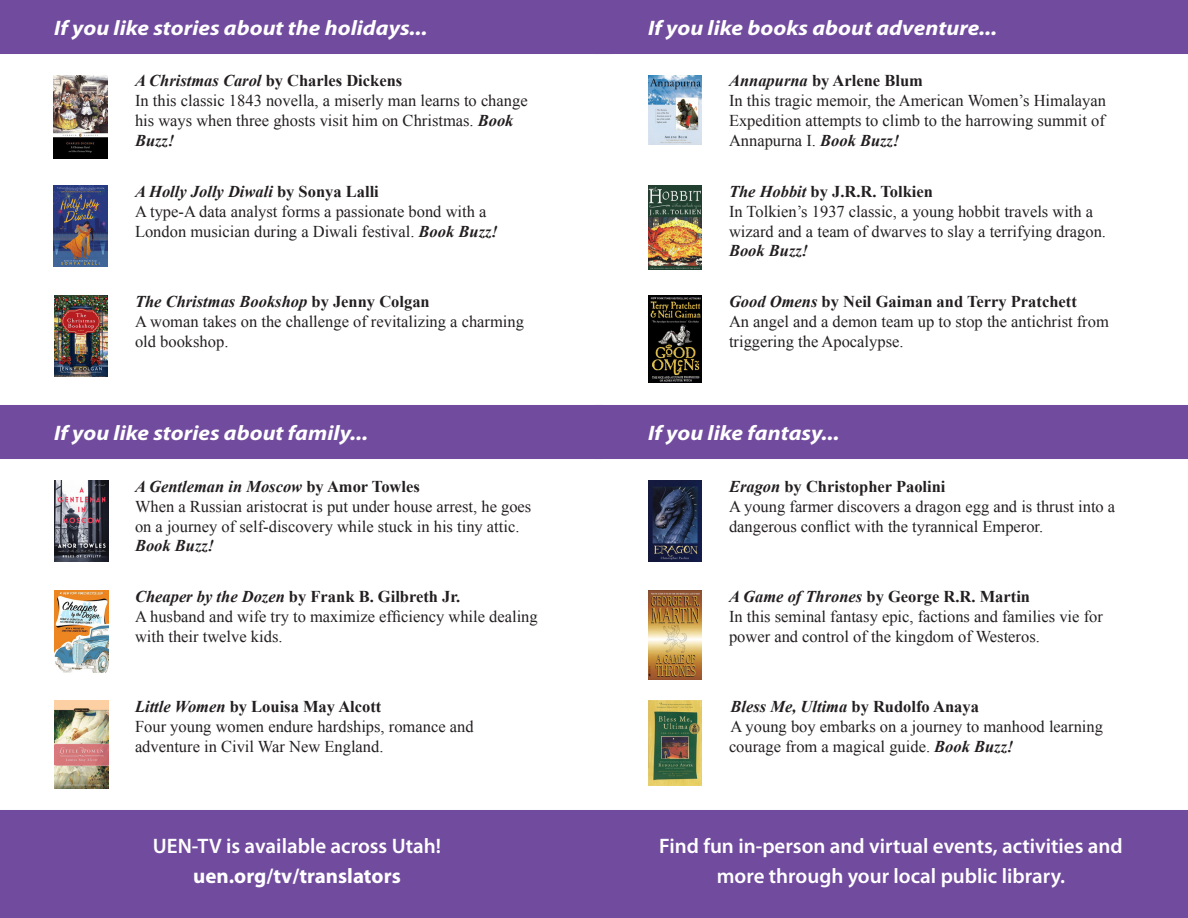
<style>
.page{position:relative;width:1188px;height:918px;background:#fff}
.page>*{position:absolute;margin:0;border:0;box-sizing:border-box;transform-origin:0 0}
.book_header_all_italic{font:italic 700 21px "Myriad Pro";color:#fff;scale:1.1 1}
.subheader_body{font:600 21px/30px "Myriad Pro";color:#fff;text-align:center}
.subheader_body-2{font:700 21px "Myriad Pro";color:#fff}
.LF_Film_Summary{font:16.5px/19.8px "Times New Roman";color:#231f20}
.LF_Film_Summary-2{font:700 16.5px "Times New Roman";color:#231f20}
.LF_Film_Summary-3{font:italic 700 16.5px "Times New Roman";color:#231f20}
.s1{font-style:italic}
.s2{font-weight:700;font-style:italic}
.s3{font-style:normal}
</style>
<div class="page">
<div style="left:0;top:0;width:613px;height:54px;background:#714b9e"></div>
<div style="left:0;top:405px;width:603px;height:54px;background:#714b9e"></div>
<div style="left:0;top:810px;width:1188px;height:108px;background:#714b9e"></div>
<div style="left:594px;top:0;width:594px;height:54px;background:#714b9e"></div>
<div style="left:594px;top:405px;width:594px;height:54px;background:#714b9e"></div>
<img style="left:54px;top:75px;width:54px;height:84px">
<img style="left:54px;top:185px;width:54px;height:81px">
<img style="left:54px;top:296px;width:54px;height:81px">
<img style="left:55px;top:480px;width:54px;height:82px">
<img style="left:54px;top:590px;width:54px;height:83px">
<img style="left:54px;top:701px;width:54px;height:87px">
<img style="left:648px;top:75px;width:54px;height:69px">
<img style="left:648px;top:185px;width:54px;height:84px">
<img style="left:648px;top:296px;width:54px;height:87px">
<img style="left:648px;top:480px;width:54px;height:82px">
<img style="left:648px;top:590px;width:54px;height:90px">
<img style="left:648px;top:701px;width:54px;height:85px">
<p class="book_header_all_italic" style="left:54px;top:16px;width:341px">If you like stories about the holidays...</p>
<p class="LF_Film_Summary-2" style="left:135px;top:70px;width:269px"><span class="s1">A Christmas Carol</span> by Charles Dickens</p>
<p class="LF_Film_Summary" style="left:135px;top:91px;width:394px">In this classic 1843 novella, a miserly man learns to change his ways when three ghosts visit him on Christmas. <span class="s2">Book<br>Buzz!</span></p>
<p class="LF_Film_Summary-3" style="left:135px;top:180px;width:245px">A Holly Jolly Diwali <span class="s3">by Sonya Lalli</span></p>
<p class="LF_Film_Summary" style="left:135px;top:201px;width:364px">A type-A data analyst forms a passionate bond with a<br>London musician during a Diwali festival. <span class="s2">Book Buzz!</span></p>
<p class="LF_Film_Summary-3" style="left:135px;top:290px;width:296px">The Christmas Bookshop <span class="s3">by Jenny Colgan</span></p>
<p class="LF_Film_Summary" style="left:135px;top:312px;width:391px">A woman takes on the challenge of revitalizing a charming old bookshop.</p>
<p class="book_header_all_italic" style="left:54px;top:421px;width:287px">If you like stories about family...</p>
<p class="LF_Film_Summary-3" style="left:135px;top:475px;width:286px">A Gentleman in Moscow <span class="s3">by Amor Towles</span></p>
<p class="LF_Film_Summary" style="left:135px;top:496px;width:398px">When a Russian aristocrat is put under house arrest, he goes on a journey of self-discovery while stuck in his tiny attic.<br><span class="s2">Book Buzz!</span></p>
<p class="LF_Film_Summary-2" style="left:135px;top:585px;width:327px"><span class="s1">Cheaper by the Dozen</span> by Frank B. Gilbreth Jr.</p>
<p class="LF_Film_Summary" style="left:135px;top:606px;width:404px">A husband and wife try to maximize efficiency while dealing with their twelve kids.</p>
<p class="LF_Film_Summary-2" style="left:135px;top:696px;width:248px"><span class="s1">Little Women</span> by Louisa May Alcott</p>
<p class="LF_Film_Summary" style="left:135px;top:717px;width:340px">Four young women endure hardships, romance and adventure in Civil War New England.</p>
<p class="subheader_body" style="left:153px;top:831px;width:290px">UEN-TV is available across Utah!</p>
<p class="subheader_body-2" style="left:193px;top:864px;width:209px">uen.org/tv/translators</p>
<p class="book_header_all_italic" style="left:648px;top:16px;width:319px">If you like books about adventure...</p>
<p class="LF_Film_Summary-2" style="left:729px;top:70px;width:195px"><span class="s1">Annapurna</span> by Arlene Blum</p>
<p class="LF_Film_Summary" style="left:729px;top:91px;width:379px;text-align:justify">In this tragic memoir, the American Women’s Himalayan Expedition attempts to climb to the harrowing summit of Annapurna I. <span class="s2">Book Buzz!</span></p>
<p class="LF_Film_Summary-2" style="left:729px;top:180px;width:206px"><span class="s1">The Hobbit</span> by J.R.R. Tolkien</p>
<p class="LF_Film_Summary" style="left:729px;top:201px;width:379px">In Tolkien’s 1937 classic, a young hobbit travels with a wizard and a team of dwarves to slay a terrifying dragon.<br><span class="s2">Book Buzz!</span></p>
<p class="LF_Film_Summary-2" style="left:729px;top:291px;width:349px"><span class="s1">Good Omens</span> by Neil Gaiman and Terry Pratchett</p>
<p class="LF_Film_Summary" style="left:729px;top:312px;width:381px">An angel and a demon team up to stop the antichrist from triggering the Apocalypse.</p>
<p class="book_header_all_italic" style="left:648px;top:421px;width:176px">If you like fantasy...</p>
<p class="LF_Film_Summary-2" style="left:729px;top:475px;width:218px"><span class="s1">Eragon</span> by Christopher Paolini</p>
<p class="LF_Film_Summary" style="left:729px;top:496px;width:388px">A young farmer discovers a dragon egg and is thrust into a dangerous conflict with the tyrannical Emperor.</p>
<p class="LF_Film_Summary-2" style="left:729px;top:585px;width:303px"><span class="s1">A Game of Thrones</span> by George R.R. Martin</p>
<p class="LF_Film_Summary" style="left:729px;top:606px;width:375px">In this seminal fantasy epic, factions and families vie for power and control of the kingdom of Westeros.</p>
<p class="LF_Film_Summary-3" style="left:730px;top:695px;width:250px">Bless Me, Ultima <span class="s3">by Rudolfo Anaya</span></p>
<p class="LF_Film_Summary" style="left:729px;top:717px;width:376px">A young boy embarks on a journey to manhood learning courage from a magical guide. <span class="s2">Book Buzz!</span></p>
<p class="subheader_body" style="left:659px;top:831px;width:465px">Find fun in-person and virtual events, activities and more through your local public library.</p>
</div>
